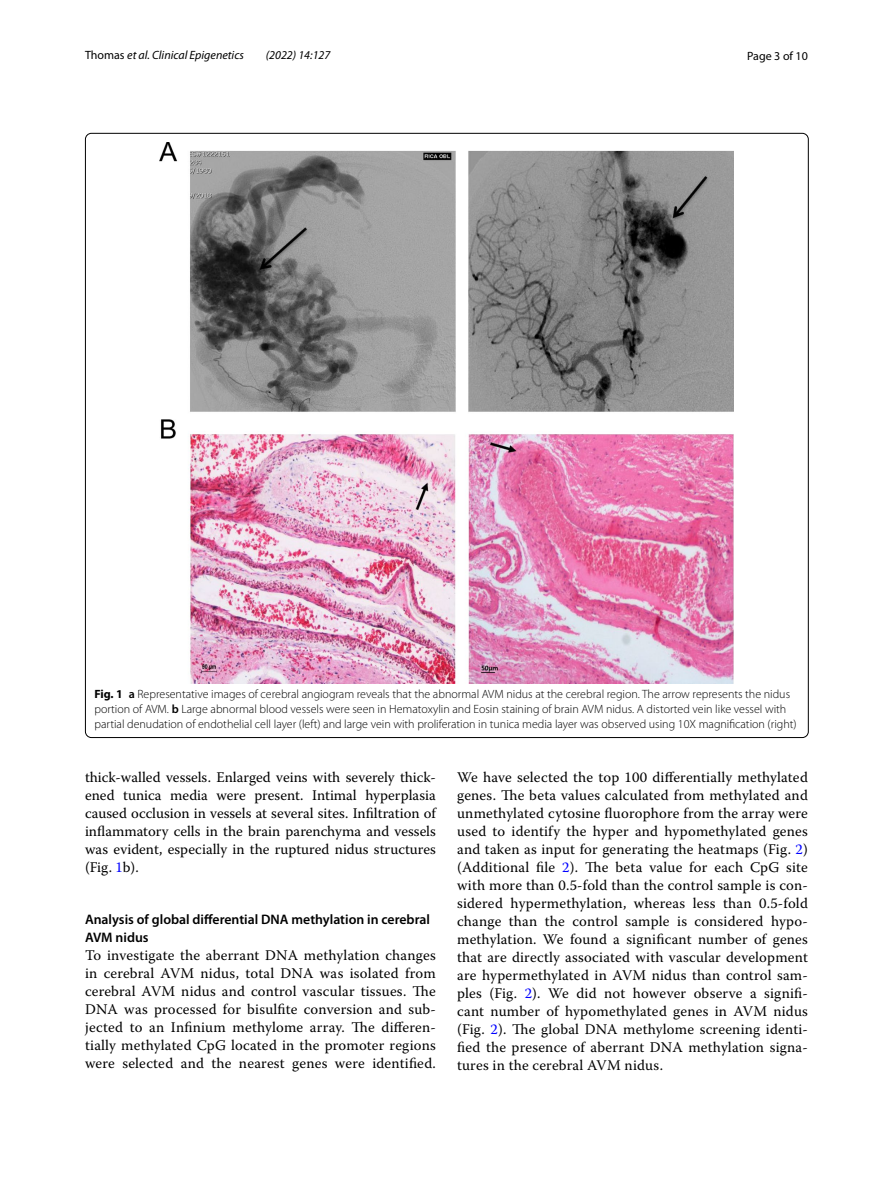
<style>
.page{position:relative;width:893px;height:1187px;background:#fff}
.page>*{position:absolute;margin:0;border:0;box-sizing:border-box;transform-origin:0 0}
.t1{font:14.7px/18px "Warnock Pro";letter-spacing:.015em;color:#000;text-align:justify}
.t2{font:600 13.8px/18px "Myriad Pro";color:#000}
.t3{font:300 12px/15px "Myriad Pro";color:#000}
.t4{font:italic 12px "Myriad Pro";color:#000}
.t5{font:12px "Myriad Pro";color:#000}
.s1{font-style:normal}
.s2{font-weight:700}
.s3{font-weight:600}
.s4{color:#00f}
</style>
<div class="page">
<img style="left:160px;top:142px;width:574px;height:541px">
<p class="t4" style="left:85px;top:48px;width:160px"><span class="s1">Thomas</span> et al. Clinical Epigenetics</p>
<p class="t4" style="left:266px;top:48px;width:66px">(2022) 14:127</p>
<p class="t5" style="left:747px;top:48px;width:62px">Page 3 of 10</p>
<p class="t3" style="left:94px;top:686px;width:704px"><span class="s2">Fig. 1</span> <span class="s3">a</span> Representative images of cerebral angiogram reveals that the abnormal AVM nidus at the cerebral region. The arrow represents the nidus portion of AVM. <span class="s3">b</span> Large abnormal blood vessels were seen in Hematoxylin and Eosin staining of brain AVM nidus. A distorted vein like vessel with partial denudation of endothelial cell layer (left) and large vein with proliferation in tunica media layer was observed using 10X magnification (right)</p>
<p class="t1" style="left:85px;top:767px;width:352px">thick-walled vessels. Enlarged veins with severely thick&shy;ened tunica media were present. Intimal hyperplasia caused occlusion in vessels at several sites. Infiltration of inflammatory cells in the brain parenchyma and vessels was evident, especially in the ruptured nidus structures (Fig. <span class="s4">1</span>b).</p>
<p class="t2" style="left:85px;top:910px;width:346px">Analysis of global differential DNA methylation in cerebral<br>AVM nidus</p>
<p class="t1" style="left:85px;top:945px;width:352px">To investigate the aberrant DNA methylation changes in cerebral AVM nidus, total DNA was isolated from cerebral AVM nidus and control vascular tissues. The DNA was processed for bisulfite conversion and sub&shy;jected to an Infinium methylome array. The differen&shy;tially methylated CpG located in the promoter regions were selected and the nearest genes were identified.</p>
<p class="t1" style="left:457px;top:767px;width:352px">We have selected the top 100 differentially methylated genes. The beta values calculated from methylated and unmethylated cytosine fluorophore from the array were used to identify the hyper and hypomethylated genes and taken as input for generating the heatmaps (Fig. <span class="s4">2</span>) (Additional file <span class="s4">2</span>). The beta value for each CpG site with more than 0.5-fold than the control sample is con&shy;sidered hypermethylation, whereas less than 0.5-fold change than the control sample is considered hypo&shy;methylation. We found a significant number of genes that are directly associated with vascular development are hypermethylated in AVM nidus than control sam&shy;ples (Fig. <span class="s4">2</span>). We did not however observe a signifi&shy;cant number of hypomethylated genes in AVM nidus (Fig. <span class="s4">2</span>). The global DNA methylome screening identi&shy;fied the presence of aberrant DNA methylation signa&shy;tures in the cerebral AVM nidus.</p>
</div>
